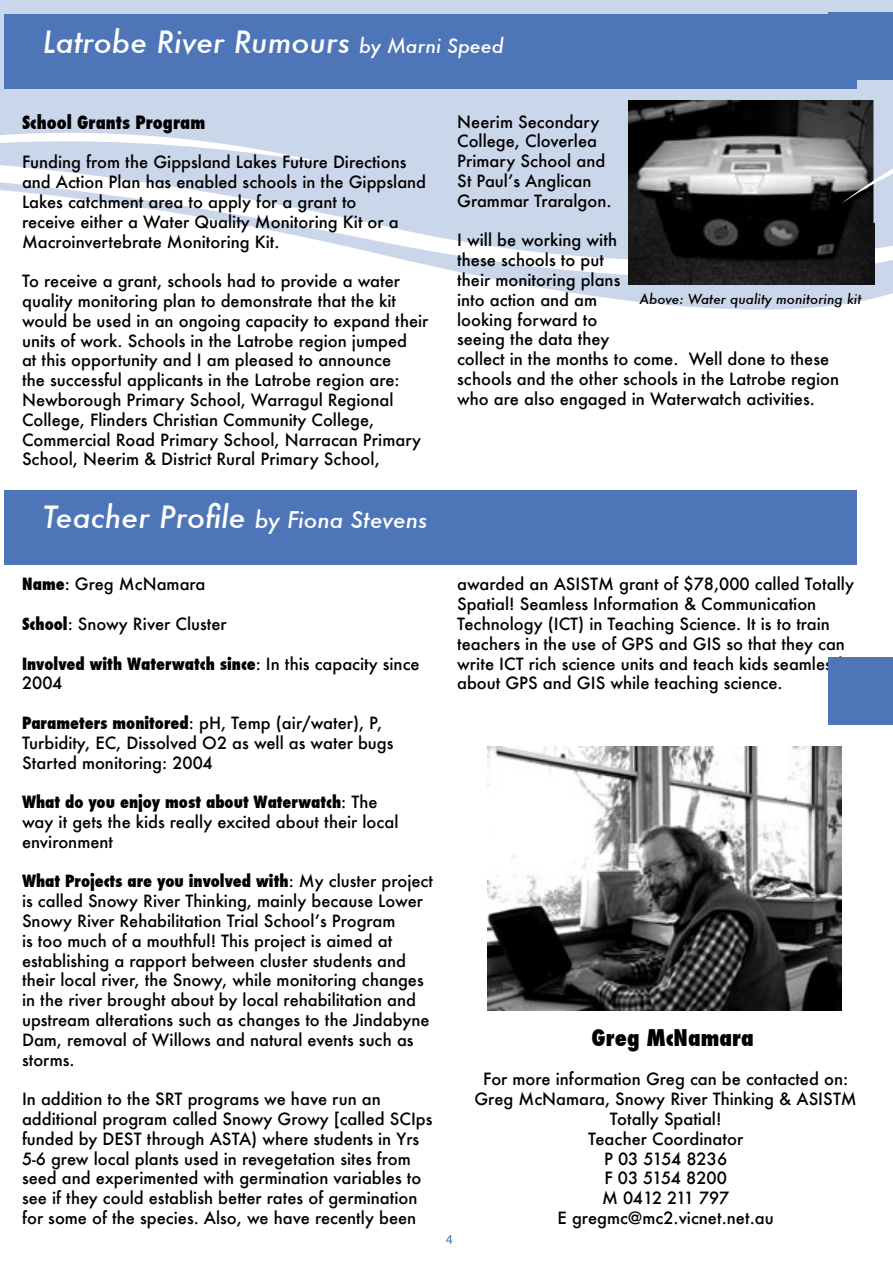
<style>
.page{position:relative;width:893px;height:1263px;background:#fff}
.page>*{position:absolute;margin:0;border:0;box-sizing:border-box;transform-origin:0 0}
.t1{font:italic 500 30px "Futura";color:#fff}
.t2{font:800 condensed 22.5px "Futura";color:#000}
.t3{font:800 condensed 18px "Futura";color:#000}
.t4{font:500 16.5px/19.8px "Futura";color:#000}
.t5{font:800 condensed 16.5px/19.8px "Futura";color:#000}
.t6{font:500 16.5px "Futura";letter-spacing:-.03em;color:#000}
.t7{font:italic 500 13.5px "Futura";color:#000}
.t8{font:700 condensed 13.5px "Futura";color:#4d75b7}
.s1{font-size:19.5px}
.s2{font-size:22.5px}
.s3{font-weight:800;font-stretch:condensed}
.s4{font-weight:500;font-stretch:normal}
</style>
<div class="page">
<div style="left:0;top:0;width:839px;height:122px;background:#cad6e9"></div>
<div style="left:0;top:90px;width:341px;height:32px;background:#cad6e9"></div>
<svg style="left:0;top:122px;width:893px;height:188px;fill:#cad6e9"></svg>
<div style="left:4px;top:15px;width:852px;height:74px;background:#4d75b7"></div>
<img style="left:629px;top:101px;width:210px;height:183px">
<div style="left:4px;top:490px;width:852px;height:74px;background:#4d75b7"></div>
<img style="left:488px;top:746px;width:353px;height:265px">
<div style="left:828px;top:658px;width:65px;height:67px;background:#4d75b7"></div>
<svg style="left:839px;top:0;width:54px;height:288px"></svg>
<div style="left:828px;top:13px;width:65px;height:67px;background:#4d75b7"></div>
<p class="t1" style="left:43px;top:21px;width:463px">Latrobe River Rumours <span class="s1">by Marni Speed</span></p>
<p class="t3" style="left:22px;top:110px;width:185px">School Grants Program</p>
<p class="t4" style="left:22px;top:152px;width:406px">Funding from the Gippsland Lakes Future Directions and Action Plan has enabled schools in the Gippsland Lakes catchment area to apply for a grant to<br>receive either a Water Quality Monitoring Kit or a Macroinvertebrate Monitoring Kit.</p>
<p class="t4" style="left:22px;top:271px;width:408px">To receive a grant, schools had to provide a water quality monitoring plan to demonstrate that the kit would be used in an ongoing capacity to expand their units of work. Schools in the Latrobe region jumped<br>at this opportunity and I am pleased to announce<br>the successful applicants in the Latrobe region are:<br>Newborough Primary School, Warragul Regional College, Flinders Christian Community College, Commercial Road Primary School, Narracan Primary School, Neerim &amp; District Rural Primary School,</p>
<p class="t1" style="left:43px;top:497px;width:386px">Teacher Profile <span class="s2">by Fiona Stevens</span></p>
<p class="t4" style="left:457px;top:111px;width:156px">Neerim Secondary<br>College, Cloverlea<br>Primary School and<br>St Paulʼs Anglican<br>Grammar Traralgon.</p>
<p class="t4" style="left:457px;top:230px;width:384px">I will be working with<br>these schools to put<br>their monitoring plans<br>into action and am<br>looking forward to<br>seeing the data they<br>collect in the months to come. Well done to these schools and the other schools in the Latrobe region who are also engaged in Waterwatch activities.</p>
<p class="t7" style="left:639px;top:290px;width:224px">Above: Water quality monitoring kit</p>
<p class="t4" style="left:22px;top:574px;width:185px"><span class="s3">Name</span>: Greg McNamara</p>
<p class="t4" style="left:22px;top:614px;width:206px"><span class="s3">School</span>: Snowy River Cluster</p>
<p class="t5" style="left:22px;top:654px;width:399px">Involved with Waterwatch since<span class="s4">: In this capacity since<br>2004</span></p>
<p class="t4" style="left:22px;top:713px;width:373px"><span class="s3">Parameters monitored</span>: pH, Temp (air/water), P,<br>Turbidity, EC, Dissolved O2 as well as water bugs</p>
<p class="t4" style="left:22px;top:752px;width:192px">Started monitoring: 2004</p>
<p class="t4" style="left:22px;top:792px;width:378px"><span class="s3">What do you enjoy most about Waterwatch</span>: The way it gets the kids really excited about their local environment</p>
<p class="t4" style="left:22px;top:871px;width:412px"><span class="s3">What Projects are you involved with</span>: My cluster project is called Snowy River Thinking, mainly because Lower Snowy River Rehabilitation Trial Schoolʼs Program<br>is too much of a mouthful! This project is aimed at establishing a rapport between cluster students and their local river, the Snowy, while monitoring changes in the river brought about by local rehabilitation and upstream alterations such as changes to the Jindabyne Dam, removal of Willows and natural events such as storms.</p>
<p class="t4" style="left:22px;top:1089px;width:412px">In addition to the SRT programs we have run an additional program called Snowy Growy [called SCIps funded by DEST through ASTA) where students in Yrs 5-6 grew local plants used in revegetation sites from seed and experimented with germination variables to see if they could establish better rates of germination for some of the species. Also, we have recently been</p>
<p class="t4" style="left:457px;top:574px;width:398px">awarded an ASISTM grant of $78,000 called Totally Spatial! Seamless Information &amp; Communication Technology (ICT) in Teaching Science. It is to train teachers in the use of GPS and GIS so that they can write ICT rich science units and teach kids seamlessly about GPS and GIS while teaching science.</p>
<p class="t2" style="left:592px;top:1022px;width:164px">Greg McNamara</p>
<p class="t8" style="left:446px;top:1232px;width:8px">4</p>
<p class="t4" style="left:483px;top:1069px;width:366px">For more information Greg can be contacted on:</p>
<p class="t4" style="left:474px;top:1089px;width:384px;text-align:center">Greg McNamara, Snowy River Thinking &amp; ASISTM<br>Totally Spatial!</p>
<p class="t4" style="left:588px;top:1128px;width:157px">Teacher Coordinator</p>
<p class="t4" style="left:604px;top:1148px;width:125px">P 03 5154 8236</p>
<p class="t4" style="left:604px;top:1168px;width:124px">F 03 5154 8200</p>
<p class="t6" style="left:602px;top:1187px;width:129px">M 0412 211 797</p>
<p class="t4" style="left:558px;top:1208px;width:218px">E gregmc@mc2.vicnet.net.au</p>
</div>
